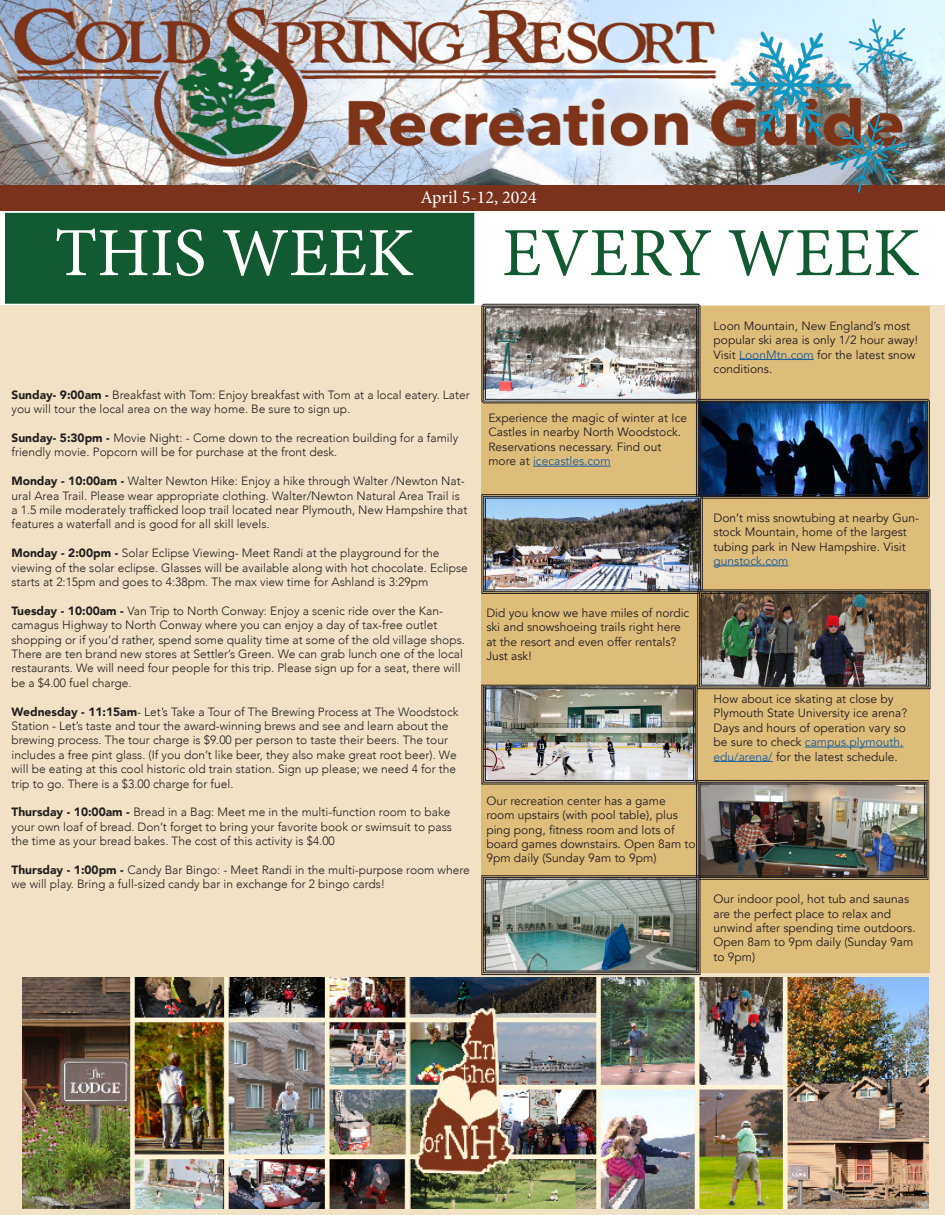
<style>
.page{position:relative;width:945px;height:1215px;background:#fff}
.page>*{position:absolute;margin:0;border:0;box-sizing:border-box;transform-origin:0 0}
.t1{font:69px "Minion Pro";color:#125b32}
.t2{font:69px "Minion Pro";color:#fff}
.t3{font:18px "Minion Pro";color:#fff}
.t4{font:300 12px/14.4px "Avenir";color:#231f20}
.t5{font:12px/14.4px "Avenir";color:#231f20}
.s1{font-weight:900}
.s2{color:#175d9e}
</style>
<div class="page">
<div style="left:3px;top:211px;width:473px;height:95px;background:#125b32"></div>
<div style="left:1px;top:209px;width:478px;height:99px;border:4px solid #fff"></div>
<div style="left:0;top:184px;width:945px;height:27px;background:#7a321a"></div>
<div style="left:1px;top:306px;width:944px;height:909px;background:#f1e2c6"></div>
<img style="left:1px;top:0;width:944px;height:184px">
<img style="left:23px;top:977px;width:905px;height:231px">
<img style="left:481px;top:304px;width:450px;height:671px">
<div style="left:483px;top:877px;width:216px;height:96px;border:1px solid #231f20"></div>
<div style="left:485px;top:879px;width:212px;height:92px;border:1px solid #231f20"></div>
<img style="left:731px;top:18px;width:182px;height:174px">
<p class="t3" style="left:420px;top:185px;width:118px">April 5-12, 2024</p>
<p class="t2" style="left:55px;top:207px;width:361px">THIS WEEK</p>
<p class="t1" style="left:502px;top:207px;width:419px">EVERY WEEK</p>
<p class="t4" style="left:11px;top:388px;width:460px"><span class="s1">Sunday- 9:00am -</span> Breakfast with Tom: Enjoy breakfast with Tom at a local eatery. Later you will tour the local area on the way home. Be sure to sign up.</p>
<p class="t4" style="left:11px;top:431px;width:448px"><span class="s1">Sunday- 5:30pm -</span> Movie Night: - Come down to the recreation building for a family friendly movie. Popcorn will be for purchase at the front desk.</p>
<p class="t4" style="left:11px;top:474px;width:458px"><span class="s1">Monday - 10:00am -</span> Walter Newton Hike: Enjoy a hike through Walter /Newton Nat&shy;ural Area Trail. Please wear appropriate clothing. Walter/Newton Natural Area Trail is a 1.5 mile moderately trafficked loop trail located near Plymouth, New Hampshire that features a waterfall and is good for all skill levels.</p>
<p class="t4" style="left:11px;top:546px;width:458px"><span class="s1">Monday - 2:00pm -</span> Solar Eclipse Viewing- Meet Randi at the playground for the viewing of the solar eclipse. Glasses will be available along with hot chocolate. Eclipse starts at 2:15pm and goes to 4:38pm. The max view time for Ashland is 3:29pm</p>
<p class="t4" style="left:11px;top:604px;width:455px"><span class="s1">Tuesday - 10:00am -</span> Van Trip to North Conway: Enjoy a scenic ride over the Kan&shy;camagus Highway to North Conway where you can enjoy a day of tax-free outlet shopping or if you’d rather, spend some quality time at some of the old village shops.<br>There are ten brand new stores at Settler’s Green. We can grab lunch one of the local restaurants. We will need four people for this trip. Please sign up for a seat, there will be a $4.00 fuel charge.</p>
<p class="t4" style="left:11px;top:704px;width:449px"><span class="s1">Wednesday - 11:15am</span>- Let’s Take a Tour of The Brewing Process at The Woodstock Station - Let’s taste and tour the award-winning brews and see and learn about the brewing process. The tour charge is $9.00 per person to taste their beers. The tour includes a free pint glass. (If you don’t like beer, they also make great root beer). We will be eating at this cool historic old train station. Sign up please; we need 4 for the trip to go. There is a $3.00 charge for fuel.</p>
<p class="t4" style="left:11px;top:805px;width:442px"><span class="s1">Thursday - 10:00am -</span> Bread in a Bag: Meet me in the multi-function room to bake your own loaf of bread. Don’t forget to bring your favorite book or swimsuit to pass the time as your bread bakes. The cost of this activity is $4.00</p>
<p class="t4" style="left:11px;top:863px;width:460px"><span class="s1">Thursday - 1:00pm -</span> Candy Bar Bingo: - Meet Randi in the multi-purpose room where we will play. Bring a full-sized candy bar in exchange for 2 bingo cards!</p>
<p class="t5" style="left:488px;top:411px;width:200px">Experience the magic of winter at Ice<br>Castles in nearby North Woodstock.<br>Reservations necessary. Find out more at <span class="s2">icecastles.com</span></p>
<p class="t5" style="left:486px;top:606px;width:204px">Did you know we have miles of nordic ski and snowshoeing trails right here at the resort and even offer rentals?<br>Just ask!</p>
<p class="t5" style="left:486px;top:794px;width:211px">Our recreation center has a game room upstairs (with pool table), plus ping pong, fitness room and lots of board games downstairs. Open 8am to 9pm daily (Sunday 9am to 9pm)</p>
<p class="t5" style="left:714px;top:319px;width:206px">Loon Mountain, New England’s most popular ski area is only 1/2 hour away!<br>Visit <span class="s2">LoonMtn.com</span> for the latest snow conditions.</p>
<p class="t5" style="left:714px;top:511px;width:207px">Don’t miss snowtubing at nearby Gun&shy;stock Mountain, home of the largest tubing park in New Hampshire. Visit <span class="s2">gunstock.com</span></p>
<p class="t5" style="left:714px;top:692px;width:195px">How about ice skating at close by Plymouth State University ice arena?<br>Days and hours of operation vary so be sure to check <span class="s2">campus.plymouth. edu/arena/</span> for the latest schedule.</p>
<p class="t5" style="left:714px;top:892px;width:204px">Our indoor pool, hot tub and saunas are the perfect place to relax and unwind after spending time outdoors.<br>Open 8am to 9pm daily (Sunday 9am to 9pm)</p>
</div>
